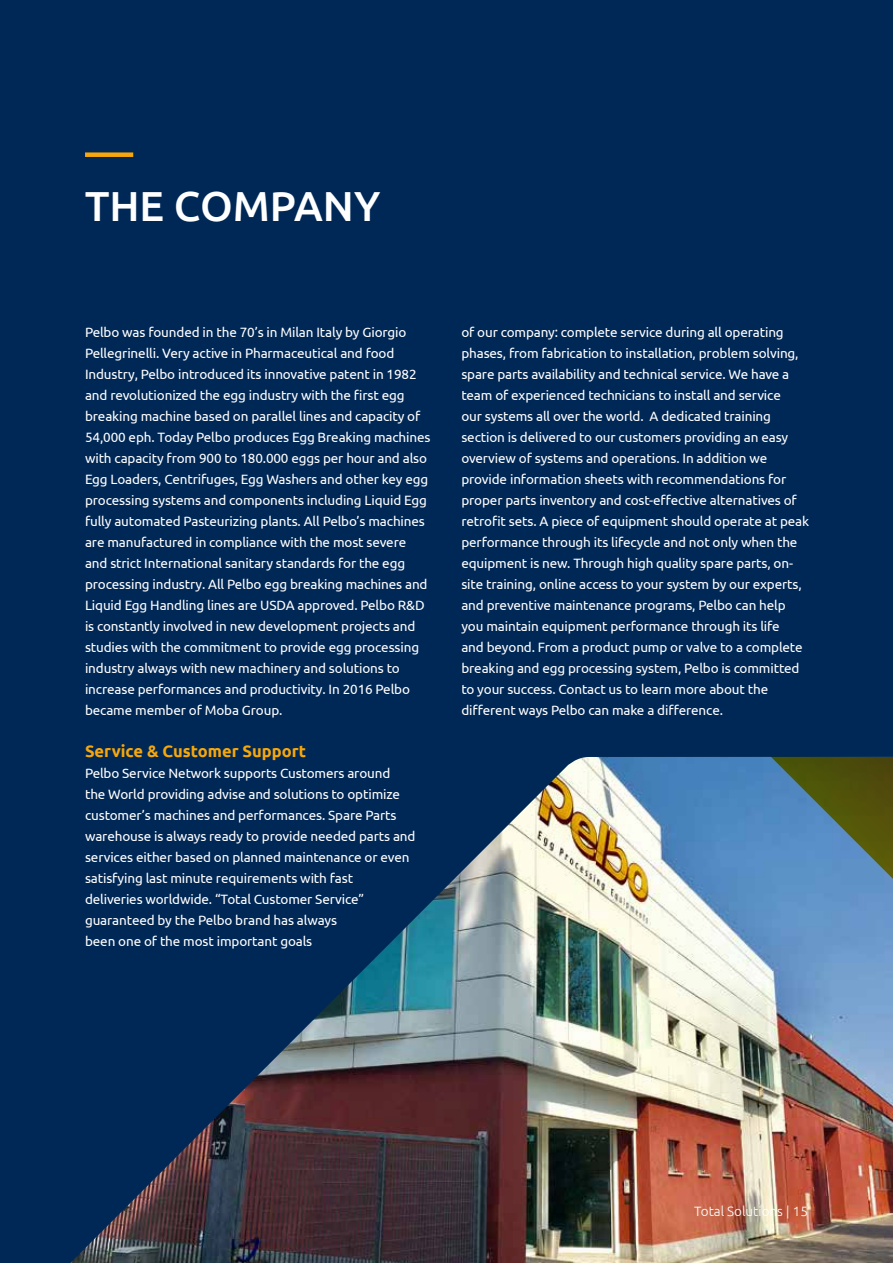
<style>
.page{position:relative;width:893px;height:1263px;background:#002856}
.page>*{position:absolute;margin:0;border:0;box-sizing:border-box;transform-origin:0 0}
.t1{font:500 42px "Ubuntu";color:#fff}
.t2{font:700 16.5px "Ubuntu";color:#f7a70a}
.t3{font:13.5px/21px "Ubuntu";letter-spacing:-.01em;color:#fff}
.t4{font:300 13.5px "Ubuntu";color:#fff}
</style>
<div class="page">
<div style="left:85px;top:152px;width:48px;height:5px;background:#f7a70a"></div>
<img style="left:70px;top:757px;width:823px;height:506px">
<svg style="left:771px;top:757px;width:122px;height:135px;background:#547371"></svg>
<h1 class="t1" style="left:85px;top:180px;width:297px">THE COMPANY</h1>
<p class="t3" style="left:85px;top:321px;width:347px">Pelbo was founded in the 70’s in Milan Italy by Giorgio Pellegrinelli. Very active in Pharmaceutical and food Industry, Pelbo introduced its innovative patent in 1982 and revolutionized the egg industry with the first egg breaking machine based on parallel lines and capacity of 54,000 eph. Today Pelbo produces Egg Breaking machines with capacity from 900 to 180.000 eggs per hour and also Egg Loaders, Centrifuges, Egg Washers and other key egg processing systems and components including Liquid Egg fully automated Pasteurizing plants. All Pelbo’s machines are manufactured in compliance with the most severe and strict International sanitary standards for the egg processing industry. All Pelbo egg breaking machines and Liquid Egg Handling lines are USDA approved. Pelbo R&amp;D is constantly involved in new development projects and studies with the commitment to provide egg processing industry always with new machinery and solutions to increase performances and productivity. In 2016 Pelbo became member of Moba Group.</p>
<p class="t2" style="left:85px;top:741px;width:223px">Service &amp; Customer Support</p>
<p class="t3" style="left:85px;top:762px;width:332px">Pelbo Service Network supports Customers around<br>the World providing advise and solutions to optimize customer’s machines and performances. Spare Parts warehouse is always ready to provide needed parts and services either based on planned maintenance or even satisfying last minute requirements with fast<br>deliveries worldwide. “Total Customer Service” guaranteed by the Pelbo brand has always<br>been one of the most important goals</p>
<p class="t3" style="left:461px;top:321px;width:349px">of our company: complete service during all operating phases, from fabrication to installation, problem solving, spare parts availability and technical service. We have a team of experienced technicians to install and service<br>our systems all over the world. A dedicated training section is delivered to our customers providing an easy overview of systems and operations. In addition we provide information sheets with recommendations for proper parts inventory and cost-effective alternatives of retrofit sets. A piece of equipment should operate at peak performance through its lifecycle and not only when the equipment is new. Through high quality spare parts, on&shy;site training, online access to your system by our experts, and preventive maintenance programs, Pelbo can help you maintain equipment performance through its life<br>and beyond. From a product pump or valve to a complete breaking and egg processing system, Pelbo is committed to your success. Contact us to learn more about the different ways Pelbo can make a difference.</p>
<p class="t4" style="left:694px;top:1203px;width:115px">Total Solutions | 15</p>
</div>
